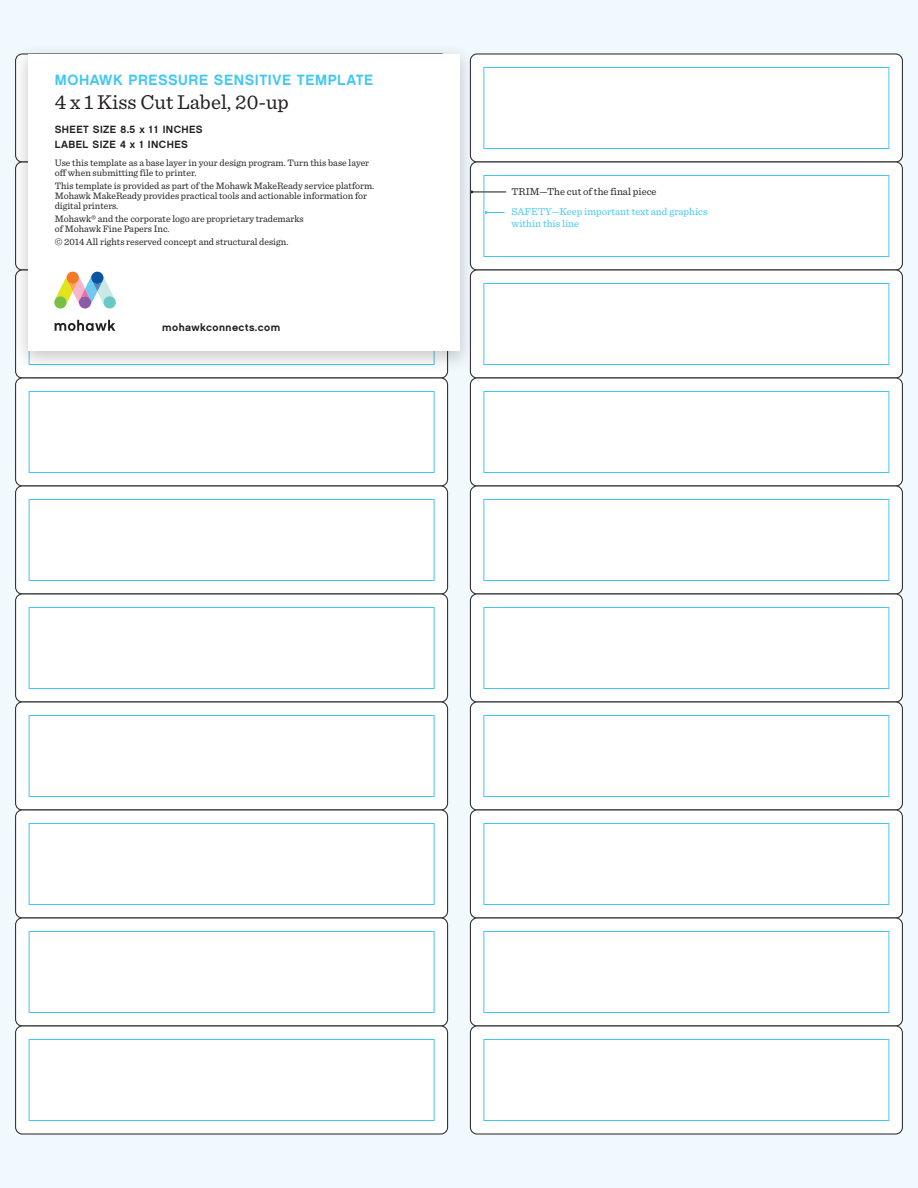
<style>
.page{position:relative;width:918px;height:1188px;background:#f0f9fd}
.page>*{position:absolute;margin:0;border:0;box-sizing:border-box;transform-origin:0 0}
.t1{font:21px "Sentinel";color:#231f20}
.t2{font:14.85px "Chalet New York Nineteen Sixty";letter-spacing:.04em;color:#40c7f4}
.t3{font:10.5px/14.9px "Chalet New York Nineteen Sixty";letter-spacing:.04em;color:#231f20}
.t4{font:10.5px/11.2px "Sentinel";color:#40c7f4}
.t5{font:10.5px "Sentinel";color:#231f20}
.t6{font:9.75px/10.1px "Sentinel";color:#211e1e}
.t7{font:9.75px/10.1px "Sentinel";color:#231f20}
</style>
<div class="page">
<div style="left:470px;top:54px;width:432px;height:108px;background:#fff;border-radius:7px"></div>
<div style="left:470px;top:54px;width:433px;height:108px;border:1px solid #231f20;border-radius:7px"></div>
<div style="left:470px;top:162px;width:432px;height:108px;background:#fff;border-radius:7px"></div>
<div style="left:470px;top:162px;width:433px;height:108px;border:1px solid #231f20;border-radius:7px"></div>
<div style="left:470px;top:270px;width:432px;height:108px;background:#fff;border-radius:7px"></div>
<div style="left:470px;top:270px;width:433px;height:108px;border:1px solid #231f20;border-radius:7px"></div>
<div style="left:16px;top:378px;width:432px;height:108px;background:#fff;border-radius:7px"></div>
<div style="left:15px;top:378px;width:433px;height:108px;border:1px solid #231f20;border-radius:7px"></div>
<div style="left:470px;top:378px;width:432px;height:108px;background:#fff;border-radius:7px"></div>
<div style="left:470px;top:378px;width:433px;height:108px;border:1px solid #231f20;border-radius:7px"></div>
<div style="left:16px;top:486px;width:432px;height:108px;background:#fff;border-radius:7px"></div>
<div style="left:15px;top:486px;width:433px;height:108px;border:1px solid #231f20;border-radius:7px"></div>
<div style="left:470px;top:486px;width:432px;height:108px;background:#fff;border-radius:7px"></div>
<div style="left:470px;top:486px;width:433px;height:108px;border:1px solid #231f20;border-radius:7px"></div>
<div style="left:16px;top:594px;width:432px;height:108px;background:#fff;border-radius:7px"></div>
<div style="left:15px;top:594px;width:433px;height:108px;border:1px solid #231f20;border-radius:7px"></div>
<div style="left:470px;top:594px;width:432px;height:108px;background:#fff;border-radius:7px"></div>
<div style="left:470px;top:594px;width:433px;height:108px;border:1px solid #231f20;border-radius:7px"></div>
<div style="left:16px;top:702px;width:432px;height:108px;background:#fff;border-radius:7px"></div>
<div style="left:15px;top:702px;width:433px;height:108px;border:1px solid #231f20;border-radius:7px"></div>
<div style="left:470px;top:702px;width:432px;height:108px;background:#fff;border-radius:7px"></div>
<div style="left:470px;top:702px;width:433px;height:108px;border:1px solid #231f20;border-radius:7px"></div>
<div style="left:16px;top:810px;width:432px;height:108px;background:#fff;border-radius:7px"></div>
<div style="left:15px;top:810px;width:433px;height:108px;border:1px solid #231f20;border-radius:7px"></div>
<div style="left:470px;top:810px;width:432px;height:108px;background:#fff;border-radius:7px"></div>
<div style="left:470px;top:810px;width:433px;height:108px;border:1px solid #231f20;border-radius:7px"></div>
<div style="left:16px;top:918px;width:432px;height:108px;background:#fff;border-radius:7px"></div>
<div style="left:15px;top:918px;width:433px;height:108px;border:1px solid #231f20;border-radius:7px"></div>
<div style="left:470px;top:918px;width:432px;height:108px;background:#fff;border-radius:7px"></div>
<div style="left:470px;top:918px;width:433px;height:108px;border:1px solid #231f20;border-radius:7px"></div>
<div style="left:16px;top:1026px;width:432px;height:108px;background:#fff;border-radius:7px"></div>
<div style="left:15px;top:1026px;width:433px;height:108px;border:1px solid #231f20;border-radius:7px"></div>
<div style="left:470px;top:1026px;width:432px;height:108px;background:#fff;border-radius:7px"></div>
<div style="left:470px;top:1026px;width:433px;height:108px;border:1px solid #231f20;border-radius:7px"></div>
<div style="left:484px;top:67px;width:405px;height:82px;border:1px solid #40c7f4"></div>
<div style="left:484px;top:175px;width:405px;height:82px;border:1px solid #40c7f4"></div>
<div style="left:484px;top:283px;width:405px;height:82px;border:1px solid #40c7f4"></div>
<div style="left:29px;top:391px;width:405px;height:82px;border:1px solid #40c7f4"></div>
<div style="left:484px;top:391px;width:405px;height:82px;border:1px solid #40c7f4"></div>
<div style="left:29px;top:499px;width:405px;height:82px;border:1px solid #40c7f4"></div>
<div style="left:484px;top:499px;width:405px;height:82px;border:1px solid #40c7f4"></div>
<div style="left:29px;top:607px;width:405px;height:82px;border:1px solid #40c7f4"></div>
<div style="left:484px;top:607px;width:405px;height:82px;border:1px solid #40c7f4"></div>
<div style="left:29px;top:715px;width:405px;height:82px;border:1px solid #40c7f4"></div>
<div style="left:484px;top:715px;width:405px;height:82px;border:1px solid #40c7f4"></div>
<div style="left:29px;top:823px;width:405px;height:82px;border:1px solid #40c7f4"></div>
<div style="left:484px;top:823px;width:405px;height:82px;border:1px solid #40c7f4"></div>
<div style="left:29px;top:931px;width:405px;height:82px;border:1px solid #40c7f4"></div>
<div style="left:484px;top:931px;width:405px;height:82px;border:1px solid #40c7f4"></div>
<div style="left:29px;top:1039px;width:405px;height:82px;border:1px solid #40c7f4"></div>
<div style="left:484px;top:1039px;width:405px;height:82px;border:1px solid #40c7f4"></div>
<img style="left:15px;top:52px;width:467px;height:327px">
<div style="left:28px;top:54px;width:432px;height:297px;background:#fff"></div>
<svg style="left:55px;top:320px;width:60px;height:11px"></svg>
<svg style="left:55px;top:275px;width:59px;height:30px"></svg>
<div style="left:54px;top:296px;width:13px;height:13px;background:#76c044;border-radius:50%"></div>
<div style="left:79px;top:296px;width:12px;height:13px;background:#8d5ba6;border-radius:50%"></div>
<div style="left:91px;top:272px;width:13px;height:12px;background:#0c53a0;border-radius:50%"></div>
<div style="left:67px;top:272px;width:12px;height:12px;background:#f47b25;border-radius:50%"></div>
<div style="left:104px;top:296px;width:12px;height:13px;background:#6ac8c5;border-radius:50%"></div>
<hr style="left:472px;top:192px;width:34px;height:1px;background:#231f20">
<svg style="left:485px;top:211px;width:20px;height:3px"></svg>
<h2 class="t2" style="left:55px;top:70px;width:320px">MOHAWK PRESSURE SENSITIVE TEMPLATE</h2>
<h1 class="t1" style="left:55px;top:89px;width:236px">4 x 1 Kiss Cut Label, 20-up</h1>
<p class="t3" style="left:55px;top:122px;width:150px">SHEET SIZE 8.5 x 11 INCHES<br>LABEL SIZE 4 x 1 INCHES</p>
<p class="t7" style="left:55px;top:157px;width:316px">Use this template as a base layer in your design program. Turn this base layer off when submitting file to printer.</p>
<p class="t6" style="left:55px;top:180px;width:321px">This template is provided as part of the Mohawk MakeReady service platform.<br>Mohawk MakeReady provides practical tools and actionable information for digital printers.</p>
<p class="t6" style="left:55px;top:214px;width:251px">Mohawk® and the corporate logo are proprietary trademarks of Mohawk Fine Papers Inc.</p>
<p class="t6" style="left:55px;top:237px;width:235px">© 2014 All rights reserved concept and structural design.</p>
<p class="t3" style="left:162px;top:320px;width:119px">mohawkconnects.com</p>
<p class="t5" style="left:512px;top:185px;width:147px">TRIM—The cut of the final piece</p>
<p class="t4" style="left:512px;top:206px;width:198px">SAFETY—Keep important text and graphics within this line</p>
</div>
